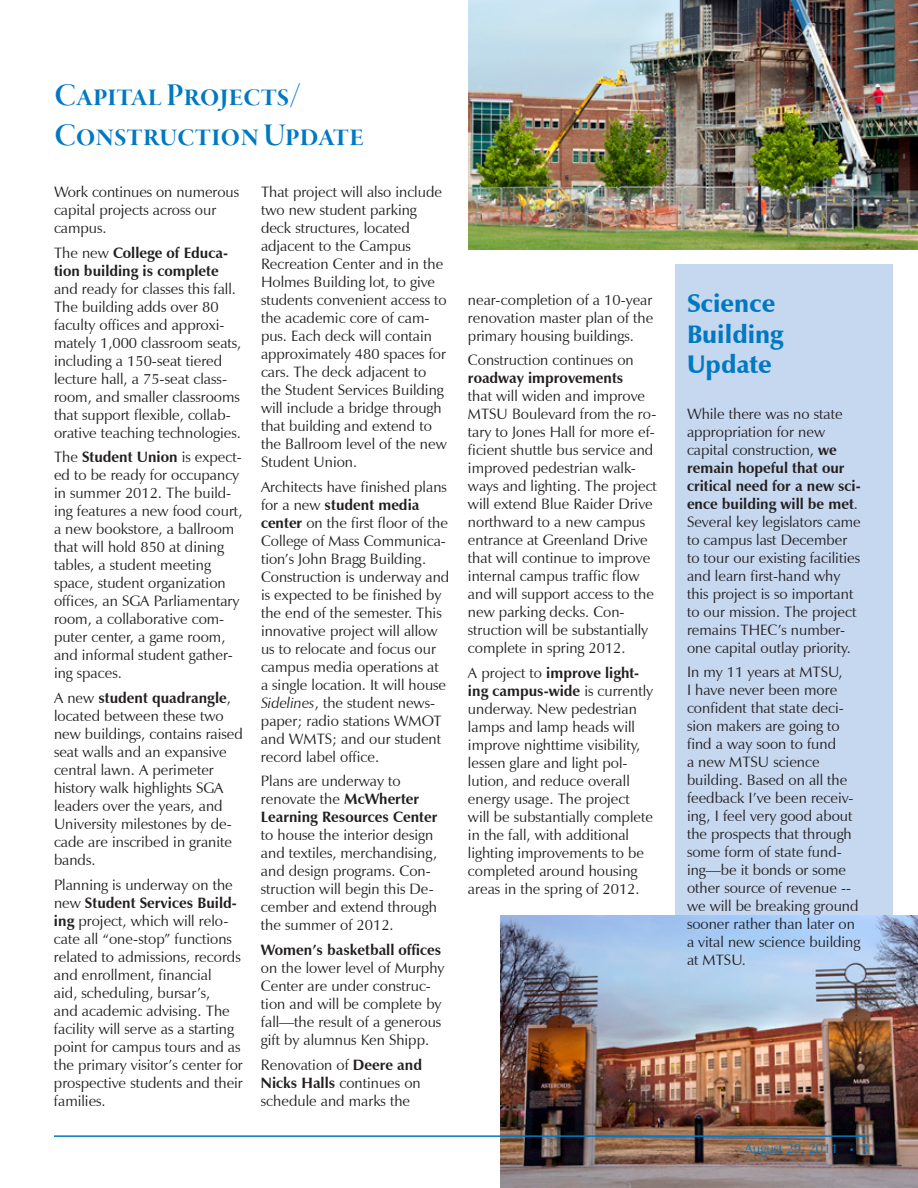
<style>
.page{position:relative;width:918px;height:1188px;background:#fff}
.page>*{position:absolute;margin:0;border:0;box-sizing:border-box;transform-origin:0 0}
.t1{font:33px/39.6px "Garamond Premr Pro Smbd Disp";color:#0079c2}
.t2{font:900 25.5px/30.6px "Zapf Humanist 601 BT";color:#0079c2}
.t3{font:15px/18px "Zapf Humanist 601 BT";color:#231f20}
.t4{font:700 15px/18px "Zapf Humanist 601 BT";color:#231f20}
.t5{font:13.5px "Zapf Humanist 601 BT";color:#0079c2}
.s1{font-weight:400}
.s2{font-weight:700}
.s3{font-style:italic}
.s4{font-size:9px}
</style>
<div class="page">
<div style="left:675px;top:265px;width:217px;height:721px;background:#c6d8ef"></div>
<img style="left:468px;top:0;width:450px;height:249px">
<img style="left:500px;top:916px;width:418px;height:272px">
<hr style="left:54px;top:1135px;width:812px;height:2px;background:#0079c2">
<h1 class="t1" style="left:54px;top:76px;width:311px">Capital Projects/<br>Construction Update</h1>
<p class="t3" style="left:54px;top:183px;width:187px">Work continues on numerous capital projects across our campus.</p>
<p class="t4" style="left:54px;top:243px;width:176px"><span class="s1">The new</span> College of Educa&shy;tion building is complete</p>
<p class="t3" style="left:54px;top:279px;width:189px">and ready for classes this fall.<br>The building adds over 80 faculty offices and approxi&shy;mately 1,000 classroom seats, including a 150-seat tiered lecture hall, a 75-seat class&shy;room, and smaller classrooms that support flexible, collab&shy;orative teaching technologies.</p>
<p class="t3" style="left:54px;top:448px;width:190px">The <span class="s2">Student Union</span> is expect&shy;ed to be ready for occupancy in summer 2012. The build&shy;ing features a new food court, a new bookstore, a ballroom that will hold 850 at dining tables, a student meeting space, student organization offices, an SGA Parliamentary room, a collaborative com&shy;puter center, a game room, and informal student gather&shy;ing spaces.</p>
<p class="t3" style="left:54px;top:689px;width:190px">A new <span class="s2">student quadrangle</span>, located between these two new buildings, contains raised seat walls and an expansive central lawn. A perimeter history walk highlights SGA leaders over the years, and<br>University milestones by de&shy;cade are inscribed in granite bands.</p>
<p class="t3" style="left:54px;top:876px;width:190px">Planning is underway on the new <span class="s2">Student Services Build&shy;ing</span> project, which will relo&shy;cate all “one-stop” functions related to admissions, records and enrollment, financial<br>aid, scheduling, bursar’s,<br>and academic advising. The facility will serve as a starting point for campus tours and as the primary visitor’s center for prospective students and their families.</p>
<p class="t3" style="left:261px;top:183px;width:187px">That project will also include two new student parking deck structures, located adjacent to the Campus<br>Recreation Center and in the<br>Holmes Building lot, to give students convenient access to the academic core of cam&shy;pus. Each deck will contain approximately 480 spaces for cars. The deck adjacent to the Student Services Building will include a bridge through that building and extend to the Ballroom level of the new<br>Student Union.</p>
<p class="t3" style="left:261px;top:478px;width:190px">Architects have finished plans for a new <span class="s2">student media center</span> on the first floor of the<br>College of Mass Communica&shy;tion’s John Bragg Building.<br>Construction is underway and is expected to be finished by the end of the semester. This innovative project will allow us to relocate and focus our campus media operations at a single location. It will house<br><span class="s3">Sidelines</span>, the student news&shy;paper; radio stations WMOT and WMTS; and our student record label office.</p>
<p class="t4" style="left:261px;top:772px;width:178px"><span class="s1">Plans are underway to renovate the</span> McWherter<br>Learning Resources Center</p>
<p class="t3" style="left:261px;top:826px;width:178px">to house the interior design and textiles, merchandising, and design programs. Con&shy;struction will begin this De&shy;cember and extend through the summer of 2012.</p>
<p class="t4" style="left:261px;top:941px;width:182px">Women’s basketball offices</p>
<p class="t3" style="left:261px;top:959px;width:185px">on the lower level of Murphy<br>Center are under construc&shy;tion and will be complete by fall—the result of a generous gift by alumnus Ken Shipp.</p>
<p class="t3" style="left:261px;top:1056px;width:163px;text-align:justify">Renovation of <span class="s2">Deere and Nicks Halls</span> continues on schedule and marks the</p>
<p class="t3" style="left:468px;top:290px;width:187px;text-align:justify">near-completion of a 10-year renovation master plan of the primary housing buildings.</p>
<p class="t3" style="left:468px;top:351px;width:167px">Construction continues on</p>
<p class="t4" style="left:468px;top:369px;width:157px">roadway improvements</p>
<p class="t3" style="left:468px;top:387px;width:191px">that will widen and improve<br>MTSU Boulevard from the ro&shy;tary to Jones Hall for more ef&shy;ficient shuttle bus service and improved pedestrian walk&shy;ways and lighting. The project will extend Blue Raider Drive northward to a new campus entrance at Greenland Drive that will continue to improve internal campus traffic flow and will support access to the new parking decks. Con&shy;struction will be substantially complete in spring 2012.</p>
<p class="t3" style="left:468px;top:664px;width:187px">A project to <span class="s2">improve light&shy;ing campus-wide</span> is currently underway. New pedestrian lamps and lamp heads will improve nighttime visibility, lessen glare and light pol&shy;lution, and reduce overall energy usage. The project will be substantially complete in the fall, with additional lighting improvements to be completed around housing areas in the spring of 2012.</p>
<h2 class="t2" style="left:687px;top:288px;width:98px">Science<br>Building<br>Update</h2>
<p class="t3" style="left:687px;top:405px;width:175px">While there was no state appropriation for new capital construction, <span class="s2">we remain hopeful that our critical need for a new sci&shy;ence building will be met</span>.<br>Several key legislators came to campus last December to tour our existing facilities and learn first-hand why this project is so important to our mission. The project remains THEC’s number&shy;one capital outlay priority.</p>
<p class="t3" style="left:687px;top:663px;width:175px">In my 11 years at MTSU,<br>I have never been more confident that state deci&shy;sion makers are going to find a way soon to fund<br>a new MTSU science building. Based on all the feedback I’ve been receiv&shy;ing, I feel very good about the prospects that through some form of state fund&shy;ing—be it bonds or some other source of revenue -- we will be breaking ground sooner rather than later on a vital new science building at MTSU.</p>
<p class="t5" style="left:745px;top:1140px;width:126px">August 29, 2011 <span class="s4">•</span> 3</p>
</div>
